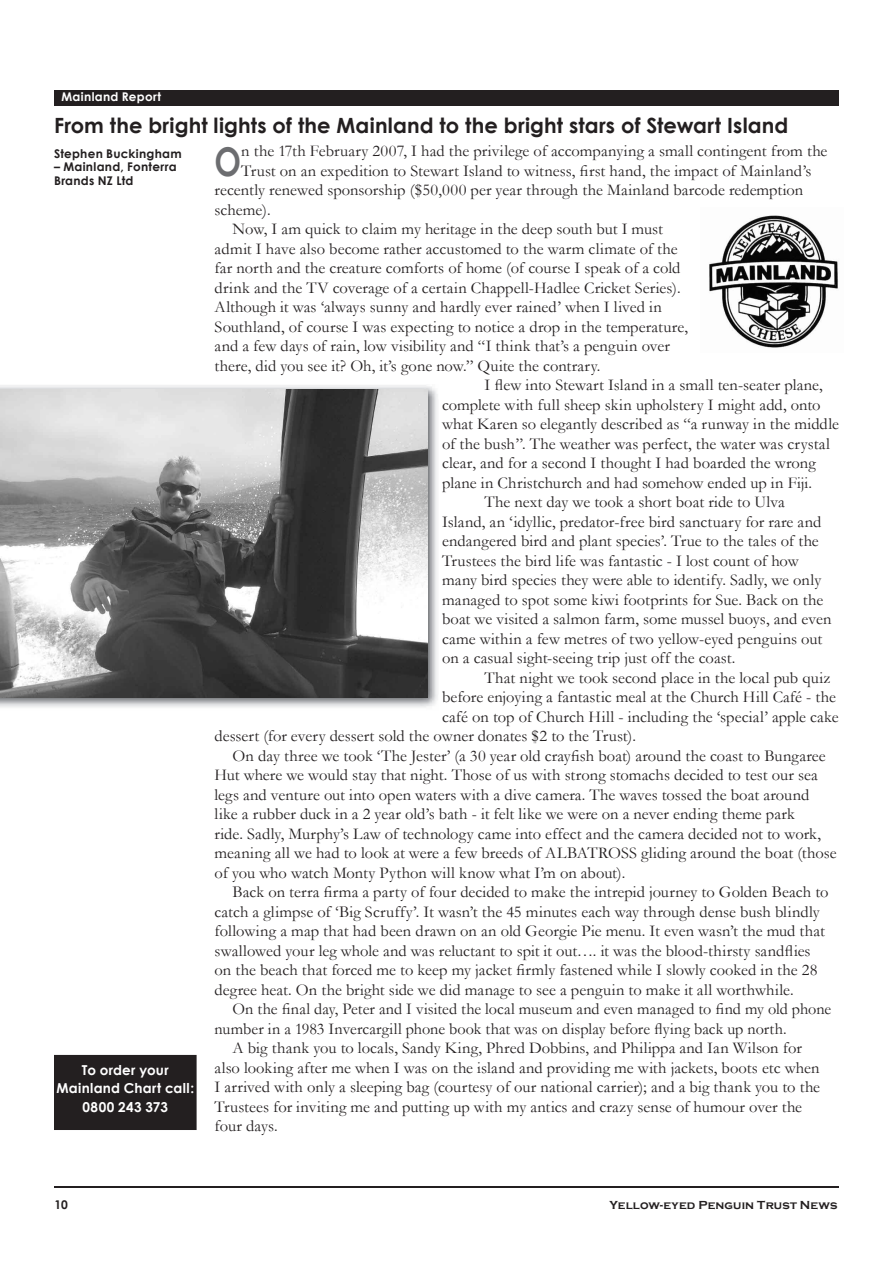
<style>
.page{position:relative;width:893px;height:1263px;background:#fff}
.page>*{position:absolute;margin:0;border:0;box-sizing:border-box;transform-origin:0 0}
.t1{font:700 39.6px "Century Gothic";color:#6c6d70;scale:.8 1}
.t2{font:700 21px "Century Gothic";letter-spacing:.005em;color:#231f20}
.t3{font:16.5px "Garamond";letter-spacing:.005em;color:#231f20}
.t4{font:700 13.65px/18.1px "Century Gothic";letter-spacing:.025em;color:#fff;text-align:center}
.t5{font:700 12px/13.5px "Century Gothic";letter-spacing:.02em;color:#231f20}
.t6{font:700 12px "Copperplate Gothic";letter-spacing:.01em;color:#231f20}
.t7{font:700 12px "Century Gothic";letter-spacing:.025em;color:#fff}
</style>
<div class="page">
<hr style="left:54px;top:1187px;width:785px;height:1px;background:#231f20">
<img style="left:709px;top:215px;width:129px;height:133px">
<div style="left:54px;top:90px;width:785px;height:15px;background:#231f20"></div>
<div style="left:55px;top:1056px;width:141px;height:73px;background:#231f20"></div>
<hr style="left:54px;top:1056px;width:2px;height:73px;background:#231f20">
<hr style="left:55px;top:1128px;width:141px;height:2px;background:#231f20">
<hr style="left:195px;top:1056px;width:2px;height:73px;background:#231f20">
<hr style="left:55px;top:1055px;width:141px;height:1px;background:#231f20">
<img style="left:0;top:385px;width:438px;height:323px">
<img style="left:0;top:389px;width:427px;height:308px">
<p class="t7" style="left:61px;top:89px;width:101px">Mainland Report</p>
<p class="t2" style="left:54px;top:112px;width:736px">From the bright lights of the Mainland to the bright stars of Stewart Island</p>
<p class="t5" style="left:54px;top:146px;width:129px">Stephen Buckingham</p>
<p class="t5" style="left:54px;top:160px;width:124px">– Mainland, Fonterra<br>Brands NZ Ltd</p>
<h1 class="t1" style="left:215px;top:137px;width:35px">O</h1>
<p class="t3" style="left:241px;top:141px;width:588px">n the 17th February 2007, I had the privilege of accompanying a small contingent from the</p>
<p class="t3" style="left:241px;top:161px;width:572px">Trust on an expedition to Stewart Island to witness, first hand, the impact of Mainland’s</p>
<p class="t3" style="left:215px;top:180px;width:590px">recently renewed sponsorship ($50,000 per year through the Mainland barcode redemption</p>
<p class="t3" style="left:215px;top:200px;width:58px">scheme).</p>
<p class="t3" style="left:233px;top:219px;width:432px">Now, I am quick to claim my heritage in the deep south but I must</p>
<p class="t3" style="left:215px;top:239px;width:465px">admit I have also become rather accustomed to the warm climate of the</p>
<p class="t3" style="left:215px;top:258px;width:467px">far north and the creature comforts of home (of course I speak of a cold</p>
<p class="t3" style="left:215px;top:278px;width:468px">drink and the TV coverage of a certain Chappell-Hadlee Cricket Series).</p>
<p class="t3" style="left:215px;top:297px;width:449px">Although it was ‘always sunny and hardly ever rained’ when I lived in</p>
<p class="t3" style="left:215px;top:317px;width:475px">Southland, of course I was expecting to notice a drop in the temperature,</p>
<p class="t3" style="left:215px;top:336px;width:457px">and a few days of rain, low visibility and “I think that’s a penguin over</p>
<p class="t3" style="left:215px;top:356px;width:387px">there, did you see it? Oh, it’s gone now.” Quite the contrary.</p>
<p class="t3" style="left:485px;top:375px;width:340px">I flew into Stewart Island in a small ten-seater plane,</p>
<p class="t3" style="left:442px;top:395px;width:380px">complete with full sheep skin upholstery I might add, onto</p>
<p class="t3" style="left:442px;top:414px;width:398px">what Karen so elegantly described as “a runway in the middle</p>
<p class="t3" style="left:442px;top:434px;width:389px">of the bush”. The weather was perfect, the water was crystal</p>
<p class="t3" style="left:442px;top:453px;width:375px">clear, and for a second I thought I had boarded the wrong</p>
<p class="t3" style="left:442px;top:473px;width:372px">plane in Christchurch and had somehow ended up in Fiji.</p>
<p class="t3" style="left:485px;top:492px;width:302px">The next day we took a short boat ride to Ulva</p>
<p class="t3" style="left:442px;top:512px;width:381px">Island, an ‘idyllic, predator-free bird sanctuary for rare and</p>
<p class="t3" style="left:442px;top:531px;width:378px">endangered bird and plant species’. True to the tales of the</p>
<p class="t3" style="left:442px;top:551px;width:358px">Trustees the bird life was fantastic - I lost count of how</p>
<p class="t3" style="left:442px;top:570px;width:381px">many bird species they were able to identify. Sadly, we only</p>
<p class="t3" style="left:442px;top:590px;width:383px">managed to spot some kiwi footprints for Sue. Back on the</p>
<p class="t3" style="left:442px;top:609px;width:391px">boat we visited a salmon farm, some mussel buoys, and even</p>
<p class="t3" style="left:442px;top:629px;width:382px">came within a few metres of two yellow-eyed penguins out</p>
<p class="t3" style="left:442px;top:648px;width:295px">on a casual sight-seeing trip just off the coast.</p>
<p class="t3" style="left:485px;top:668px;width:347px">That night we took second place in the local pub quiz</p>
<p class="t3" style="left:442px;top:687px;width:395px">before enjoying a fantastic meal at the Church Hill Café - the</p>
<p class="t3" style="left:442px;top:707px;width:398px">café on top of Church Hill - including the ‘special’ apple cake</p>
<p class="t3" style="left:215px;top:726px;width:423px">dessert (for every dessert sold the owner donates $2 to the Trust).</p>
<p class="t3" style="left:233px;top:746px;width:595px">On day three we took ‘The Jester’ (a 30 year old crayfish boat) around the coast to Bungaree</p>
<p class="t3" style="left:215px;top:765px;width:605px">Hut where we would stay that night. Those of us with strong stomachs decided to test our sea</p>
<p class="t3" style="left:215px;top:785px;width:596px">legs and venture out into open waters with a dive camera. The waves tossed the boat around</p>
<p class="t3" style="left:215px;top:804px;width:582px">like a rubber duck in a 2 year old’s bath - it felt like we were on a never ending theme park</p>
<p class="t3" style="left:215px;top:824px;width:608px">ride. Sadly, Murphy’s Law of technology came into effect and the camera decided not to work,</p>
<p class="t3" style="left:215px;top:843px;width:623px">meaning all we had to look at were a few breeds of ALBATROSS gliding around the boat (those</p>
<p class="t3" style="left:215px;top:863px;width:412px">of you who watch Monty Python will know what I’m on about).</p>
<p class="t3" style="left:233px;top:882px;width:597px">Back on terra firma a party of four decided to make the intrepid journey to Golden Beach to</p>
<p class="t3" style="left:215px;top:902px;width:607px">catch a glimpse of ‘Big Scruffy’. It wasn’t the 45 minutes each way through dense bush blindly</p>
<p class="t3" style="left:215px;top:921px;width:612px">following a map that had been drawn on an old Georgie Pie menu. It even wasn’t the mud that</p>
<p class="t3" style="left:215px;top:941px;width:598px">swallowed your leg whole and was reluctant to spit it out…. it was the blood-thirsty sandflies</p>
<p class="t3" style="left:215px;top:960px;width:604px">on the beach that forced me to keep my jacket firmly fastened while I slowly cooked in the 28</p>
<p class="t3" style="left:215px;top:980px;width:581px">degree heat. On the bright side we did manage to see a penguin to make it all worthwhile.</p>
<p class="t3" style="left:233px;top:999px;width:600px">On the final day, Peter and I visited the local museum and even managed to find my old phone</p>
<p class="t3" style="left:215px;top:1019px;width:574px">number in a 1983 Invercargill phone book that was on display before flying back up north.</p>
<p class="t3" style="left:233px;top:1038px;width:571px">A big thank you to locals, Sandy King, Phred Dobbins, and Philippa and Ian Wilson for</p>
<p class="t3" style="left:215px;top:1058px;width:606px">also looking after me when I was on the island and providing me with jackets, boots etc when</p>
<p class="t3" style="left:215px;top:1077px;width:607px">I arrived with only a sleeping bag (courtesy of our national carrier); and a big thank you to the</p>
<p class="t3" style="left:215px;top:1097px;width:589px">Trustees for inviting me and putting up with my antics and crazy sense of humour over the</p>
<p class="t3" style="left:215px;top:1116px;width:65px">four days.</p>
<p class="t4" style="left:56px;top:1061px;width:139px">To order your<br>Mainland Chart call:<br>0800 243 373</p>
<p class="t5" style="left:54px;top:1198px;width:15px">10</p>
<p class="t6" style="left:609px;top:1198px;width:230px">Yellow-eyed Penguin Trust News</p>
</div>
